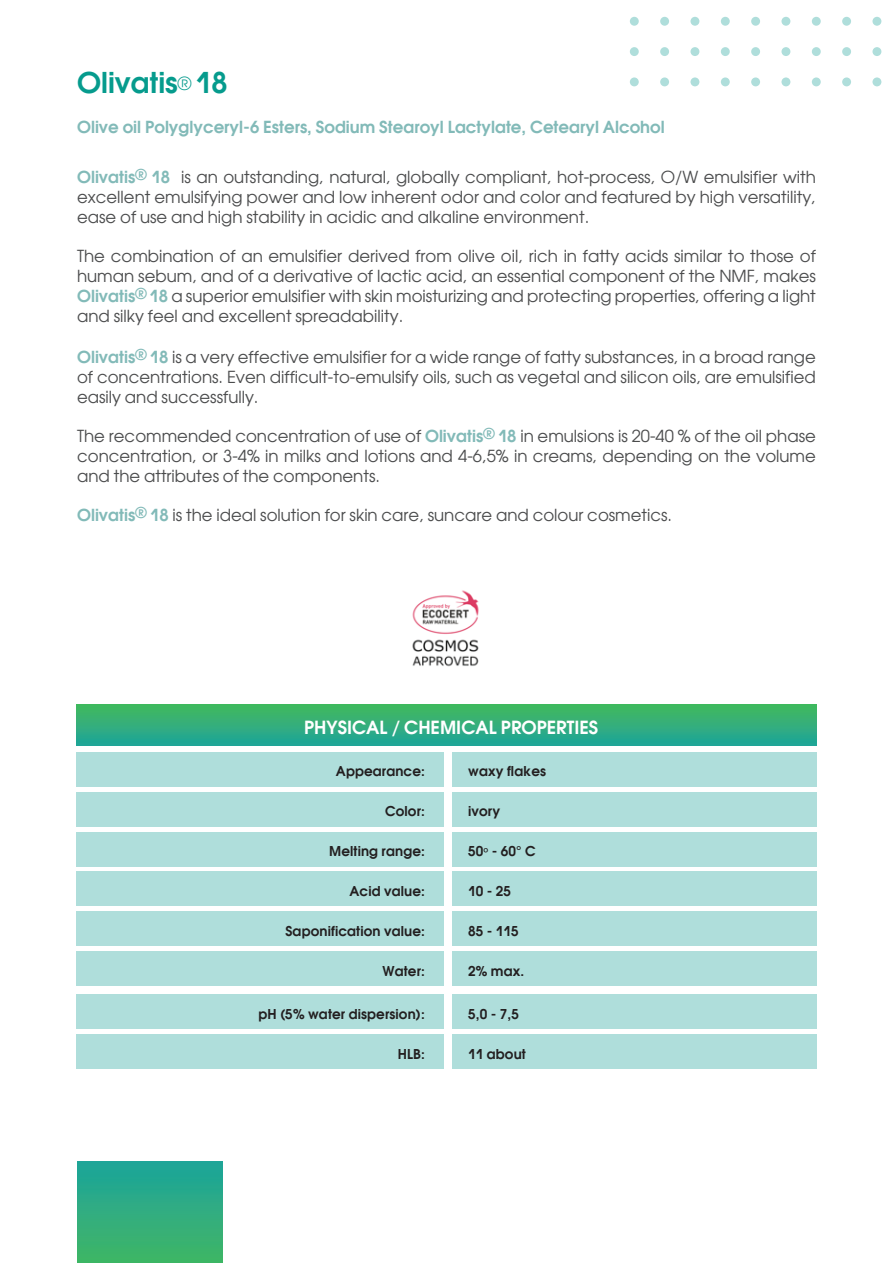
<style>
.page{position:relative;width:893px;height:1263px;background:#fff}
.page>*{position:absolute;margin:0;border:0;box-sizing:border-box;transform-origin:0 0}
.t1{font:700 28.5px "Avant Garde Gothic C";color:#069b8d}
.t2{font:700 18px "Avant Garde Gothic C";color:#fff}
.t3{font:16.5px/19.8px "Avant Garde Gothic C";color:#4b4c4d;text-align:justify}
.t4{font:700 16.5px "Avant Garde Gothic C";color:#82bab8}
.t5{font:700 13.5px "Avant Garde Gothic C";letter-spacing:.01em;color:#231f20}
.s1{font-weight:400;font-size:18px}
.s2{font-weight:700;color:#82bab8}
.s3{font-family:"Myriad Pro";font-weight:400}
</style>
<div class="page">
<div style="left:77px;top:1162px;width:146px;height:101px;background:linear-gradient(to bottom,#1da49a,#41b665)"></div>
<img style="left:412px;top:590px;width:67px;height:77px">
<div style="left:77px;top:705px;width:740px;height:40px;background:linear-gradient(to bottom,#44b95e,#20a597)"></div>
<div style="left:77px;top:752px;width:367px;height:34px;background:#afdedb"></div>
<div style="left:77px;top:792px;width:367px;height:34px;background:#afdedb"></div>
<div style="left:77px;top:832px;width:367px;height:34px;background:#afdedb"></div>
<div style="left:77px;top:872px;width:367px;height:34px;background:#afdedb"></div>
<div style="left:77px;top:912px;width:367px;height:34px;background:#afdedb"></div>
<div style="left:77px;top:951px;width:367px;height:35px;background:#afdedb"></div>
<div style="left:453px;top:752px;width:364px;height:34px;background:#afdedb"></div>
<div style="left:453px;top:792px;width:364px;height:34px;background:#afdedb"></div>
<div style="left:453px;top:832px;width:364px;height:34px;background:#afdedb"></div>
<div style="left:453px;top:872px;width:364px;height:34px;background:#afdedb"></div>
<div style="left:453px;top:912px;width:364px;height:34px;background:#afdedb"></div>
<div style="left:453px;top:951px;width:364px;height:35px;background:#afdedb"></div>
<div style="left:77px;top:994px;width:367px;height:35px;background:#afdedb"></div>
<div style="left:77px;top:1034px;width:367px;height:35px;background:#afdedb"></div>
<div style="left:453px;top:994px;width:364px;height:35px;background:#afdedb"></div>
<div style="left:453px;top:1034px;width:364px;height:35px;background:#afdedb"></div>
<div style="left:872px;top:77px;width:9px;height:9px;background:#afdedb;border-radius:50%"></div>
<div style="left:842px;top:77px;width:9px;height:9px;background:#afdedb;border-radius:50%"></div>
<div style="left:812px;top:77px;width:9px;height:9px;background:#afdedb;border-radius:50%"></div>
<div style="left:781px;top:77px;width:9px;height:9px;background:#afdedb;border-radius:50%"></div>
<div style="left:751px;top:77px;width:9px;height:9px;background:#afdedb;border-radius:50%"></div>
<div style="left:721px;top:77px;width:9px;height:9px;background:#afdedb;border-radius:50%"></div>
<div style="left:690px;top:77px;width:9px;height:9px;background:#afdedb;border-radius:50%"></div>
<div style="left:660px;top:77px;width:9px;height:9px;background:#afdedb;border-radius:50%"></div>
<div style="left:630px;top:77px;width:9px;height:9px;background:#afdedb;border-radius:50%"></div>
<div style="left:872px;top:47px;width:9px;height:9px;background:#afdedb;border-radius:50%"></div>
<div style="left:842px;top:47px;width:9px;height:9px;background:#afdedb;border-radius:50%"></div>
<div style="left:812px;top:47px;width:9px;height:9px;background:#afdedb;border-radius:50%"></div>
<div style="left:781px;top:47px;width:9px;height:9px;background:#afdedb;border-radius:50%"></div>
<div style="left:751px;top:47px;width:9px;height:9px;background:#afdedb;border-radius:50%"></div>
<div style="left:721px;top:47px;width:9px;height:9px;background:#afdedb;border-radius:50%"></div>
<div style="left:690px;top:47px;width:9px;height:9px;background:#afdedb;border-radius:50%"></div>
<div style="left:660px;top:47px;width:9px;height:9px;background:#afdedb;border-radius:50%"></div>
<div style="left:630px;top:47px;width:9px;height:9px;background:#afdedb;border-radius:50%"></div>
<div style="left:872px;top:17px;width:9px;height:9px;background:#afdedb;border-radius:50%"></div>
<div style="left:842px;top:17px;width:9px;height:9px;background:#afdedb;border-radius:50%"></div>
<div style="left:812px;top:17px;width:9px;height:9px;background:#afdedb;border-radius:50%"></div>
<div style="left:781px;top:17px;width:9px;height:9px;background:#afdedb;border-radius:50%"></div>
<div style="left:751px;top:17px;width:9px;height:9px;background:#afdedb;border-radius:50%"></div>
<div style="left:721px;top:17px;width:9px;height:9px;background:#afdedb;border-radius:50%"></div>
<div style="left:690px;top:17px;width:9px;height:9px;background:#afdedb;border-radius:50%"></div>
<div style="left:660px;top:17px;width:9px;height:9px;background:#afdedb;border-radius:50%"></div>
<div style="left:630px;top:17px;width:9px;height:9px;background:#afdedb;border-radius:50%"></div>
<h1 class="t1" style="left:77px;top:65px;width:152px">Olivatis<span class="s1">®</span> 18</h1>
<p class="t4" style="left:77px;top:117px;width:589px">Olive oil Polyglyceryl-6 Esters, Sodium Stearoyl Lactylate, Cetearyl Alcohol</p>
<p class="t3" style="left:77px;top:167px;width:740px"><span class="s2">Olivatis</span><sup>®</sup> <span class="s2">18</span> is an outstanding, natural, globally compliant, hot-process, O/W emulsifier with excellent emulsifying power and low inherent odor and color and featured by high versatility, ease of use and high stability in acidic and alkaline environment.</p>
<p class="t3" style="left:77px;top:246px;width:740px">The combination of an emulsifier derived from olive oil, rich in fatty acids similar to those of human sebum, and of a derivative of lactic acid, an essential component of the NMF, makes <span class="s2">Olivatis</span><sup>®</sup> <span class="s2">18</span> a superior emulsifier with skin moisturizing and protecting properties, offering a light and silky feel and excellent spreadability.</p>
<p class="t3" style="left:77px;top:347px;width:740px"><span class="s2">Olivatis</span><sup>®</sup> <span class="s2">18</span> is a very effective emulsifier for a wide range of fatty substances, in a broad range of concentrations. Even difficult-to-emulsify oils, such as vegetal and silicon oils, are emulsified easily and successfully.</p>
<p class="t3" style="left:77px;top:426px;width:740px">The recommended concentration of use of <span class="s2">Olivatis</span><sup>®</sup> <span class="s2">18</span> in emulsions is 20-40 % of the oil phase concentration, or 3-4% in milks and lotions and 4-6,5% in creams, depending on the volume and the attributes of the components.</p>
<p class="t3" style="left:77px;top:505px;width:597px"><span class="s2">Olivatis</span><sup>®</sup> <span class="s2">18</span> is the ideal solution for skin care, suncare and colour cosmetics.</p>
<p class="t2" style="left:304px;top:716px;width:296px">PHYSICAL / CHEMICAL PROPERTIES</p>
<p class="t5" style="left:336px;top:763px;width:91px">Appearance:</p>
<p class="t5" style="left:385px;top:803px;width:41px">Color:</p>
<p class="t5" style="left:329px;top:843px;width:97px">Melting range:</p>
<p class="t5" style="left:349px;top:883px;width:77px">Acid value:</p>
<p class="t5" style="left:285px;top:923px;width:141px">Saponification value:</p>
<p class="t5" style="left:382px;top:963px;width:44px">Water:</p>
<p class="t5" style="left:468px;top:763px;width:79px">waxy flakes</p>
<p class="t5" style="left:468px;top:803px;width:34px">ivory</p>
<p class="t5" style="left:468px;top:843px;width:69px">50<span class="s3">º</span> - 60° C</p>
<p class="t5" style="left:468px;top:883px;width:45px">10 - 25</p>
<p class="t5" style="left:468px;top:923px;width:52px">85 - 115</p>
<p class="t5" style="left:468px;top:963px;width:58px">2% max.</p>
<p class="t5" style="left:258px;top:1005px;width:168px">pH (5% water dispersion):</p>
<p class="t5" style="left:398px;top:1045px;width:29px">HLB:</p>
<p class="t5" style="left:468px;top:1005px;width:52px">5,0 - 7,5</p>
<p class="t5" style="left:468px;top:1045px;width:59px">11 about</p>
</div>
